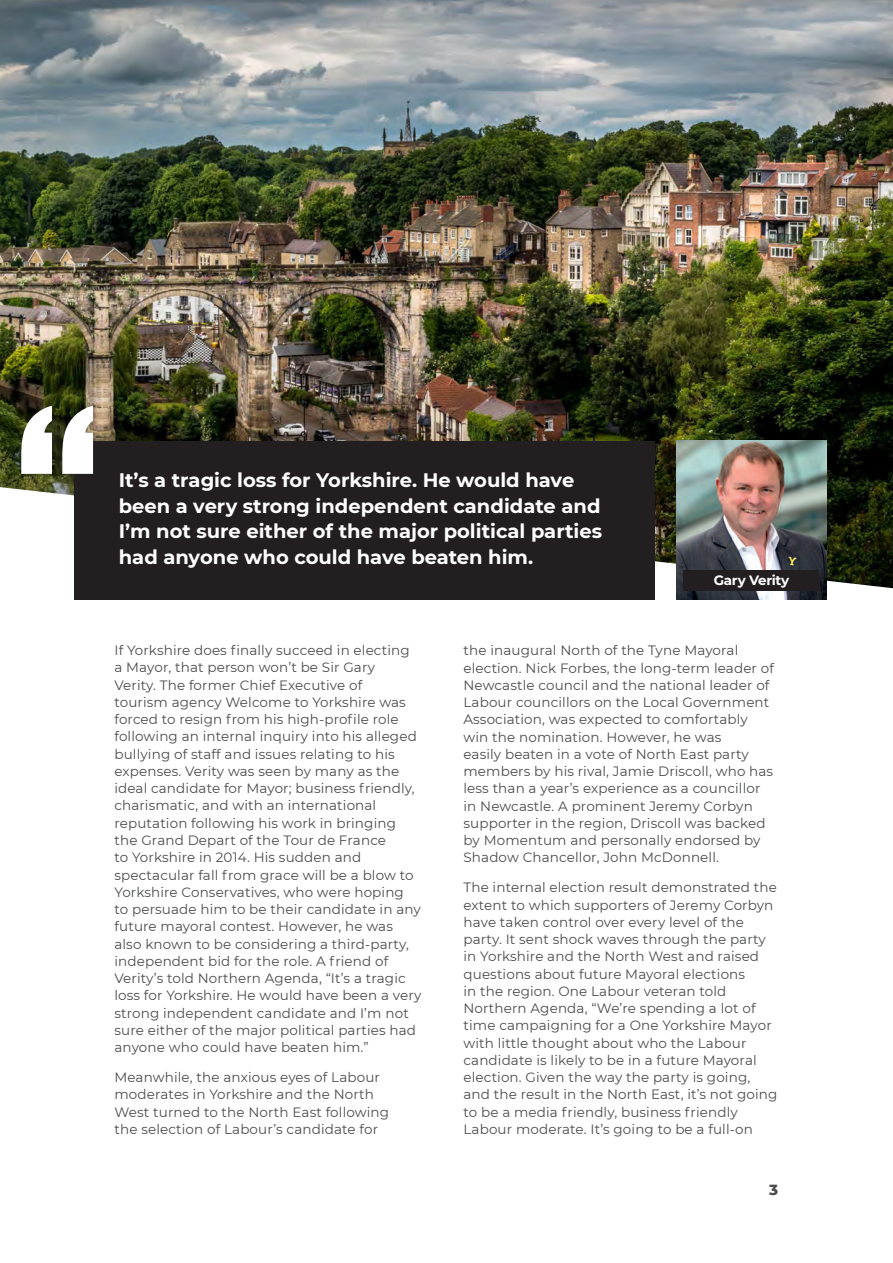
<style>
.page{position:relative;width:893px;height:1263px;background:#fff}
.page>*{position:absolute;margin:0;border:0;box-sizing:border-box;transform-origin:0 0}
.t1{font:700 19.5px/25.5px "Montserrat";color:#fff}
.t2{font:800 15px "Montserrat";color:#4b4c4d}
.t3{font:13.5px/17.2px "Montserrat";letter-spacing:.01em;color:#4b4c4d}
.t4{font:700 13.5px "Montserrat";letter-spacing:-.02em;color:#fff}
</style>
<div class="page">
<img style="left:0;top:0;width:893px;height:487px">
<svg style="left:0;top:487px;width:893px;height:113px"></svg>
<div style="left:74px;top:441px;width:581px;height:158px;background:#231f20"></div>
<svg style="left:21px;top:406px;width:72px;height:68px"></svg>
<img style="left:676px;top:441px;width:151px;height:158px">
<div style="left:684px;top:570px;width:135px;height:20px;background:#231f20"></div>
<p class="t1" style="left:119px;top:467px;width:485px">It’s a tragic loss for Yorkshire. He would have been a very strong independent candidate and I’m not sure either of the major political parties had anyone who could have beaten him.</p>
<p class="t4" style="left:714px;top:570px;width:77px">Gary Verity</p>
<p class="t3" style="left:114px;top:641px;width:309px">If Yorkshire does finally succeed in electing<br>a Mayor, that person won’t be Sir Gary<br>Verity. The former Chief Executive of<br>tourism agency Welcome to Yorkshire was forced to resign from his high-profile role following an internal inquiry into his alleged bullying of staff and issues relating to his expenses. Verity was seen by many as the ideal candidate for Mayor; business friendly, charismatic, and with an international reputation following his work in bringing the Grand Depart of the Tour de France<br>to Yorkshire in 2014. His sudden and spectacular fall from grace will be a blow to Yorkshire Conservatives, who were hoping<br>to persuade him to be their candidate in any future mayoral contest. However, he was also known to be considering a third-party, independent bid for the role. A friend of Verity’s told Northern Agenda, “It’s a tragic loss for Yorkshire. He would have been a very strong independent candidate and I’m not sure either of the major political parties had anyone who could have beaten him.”</p>
<p class="t3" style="left:114px;top:1068px;width:276px">Meanwhile, the anxious eyes of Labour moderates in Yorkshire and the North West turned to the North East following the selection of Labour’s candidate for</p>
<p class="t3" style="left:463px;top:641px;width:312px">the inaugural North of the Tyne Mayoral election. Nick Forbes, the long-term leader of Newcastle council and the national leader of Labour councillors on the Local Government Association, was expected to comfortably win the nomination. However, he was<br>easily beaten in a vote of North East party members by his rival, Jamie Driscoll, who has less than a year’s experience as a councillor in Newcastle. A prominent Jeremy Corbyn supporter in the region, Driscoll was backed by Momentum and personally endorsed by Shadow Chancellor, John McDonnell.</p>
<p class="t3" style="left:463px;top:878px;width:315px">The internal election result demonstrated the extent to which supporters of Jeremy Corbyn have taken control over every level of the party. It sent shock waves through the party in Yorkshire and the North West and raised questions about future Mayoral elections<br>in the region. One Labour veteran told Northern Agenda, “We’re spending a lot of time campaigning for a One Yorkshire Mayor with little thought about who the Labour candidate is likely to be in a future Mayoral election. Given the way the party is going, and the result in the North East, it’s not going to be a media friendly, business friendly Labour moderate. It’s going to be a full-on</p>
<p class="t2" style="left:769px;top:1178px;width:11px">3</p>
</div>
